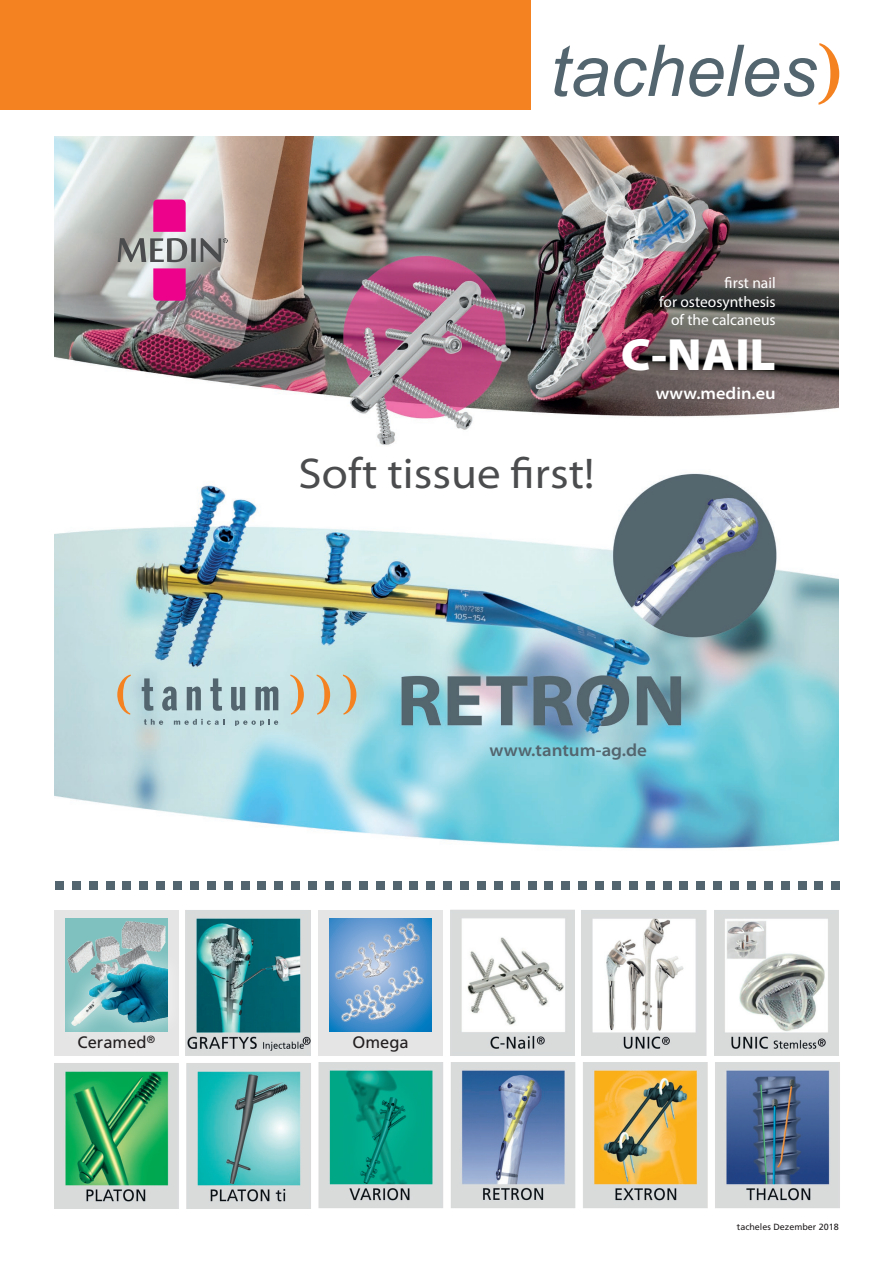
<style>
.page{position:relative;width:893px;height:1263px;background:#fff}
.page>*{position:absolute;margin:0;border:0;box-sizing:border-box;transform-origin:0 0}
.t1{font:italic 71.55px "Arial";color:#53656e}
.t2{font:900 semi-expanded 45.3px "Myriad Pro";color:#fff}
.t3{font:semi-expanded 43.2px "Myriad Pro";color:#4b4c4d}
.t4{font:600 semi-expanded 17.55px "Myriad Pro";color:#53656e}
.t5{font:600 semi-expanded 17.1px "Myriad Pro";color:#fff}
.t6{font:16.65px "Frutiger LT Pro";color:#231f20}
.t7{font:15.45px/18.6px "Myriad Pro";color:#fff;text-align:right}
.t8{font:9px "Frutiger LT Pro";color:#231f20}
.s1{font-family:"Copperplate Gothic Std 31 AB";font-style:normal;color:#f58220}
</style>
<div class="page">
<img style="left:582px;top:910px;width:125px;height:146px">
<div style="left:54px;top:910px;width:124px;height:146px;background:#e6e5e6"></div>
<div style="left:318px;top:910px;width:124px;height:146px;background:#e6e5e6"></div>
<svg style="left:329px;top:918px;width:103px;height:113px"></svg>
<img style="left:329px;top:920px;width:101px;height:75px">
<img style="left:334px;top:963px;width:98px;height:69px">
<div style="left:55px;top:881px;width:8px;height:9px;background:#53656e"></div>
<div style="left:72px;top:881px;width:8px;height:9px;background:#53656e"></div>
<div style="left:89px;top:881px;width:8px;height:9px;background:#53656e"></div>
<div style="left:106px;top:881px;width:8px;height:9px;background:#53656e"></div>
<div style="left:123px;top:881px;width:8px;height:9px;background:#53656e"></div>
<div style="left:140px;top:881px;width:8px;height:9px;background:#53656e"></div>
<div style="left:157px;top:881px;width:8px;height:9px;background:#53656e"></div>
<div style="left:174px;top:881px;width:8px;height:9px;background:#53656e"></div>
<div style="left:190px;top:881px;width:9px;height:9px;background:#53656e"></div>
<div style="left:207px;top:881px;width:8px;height:9px;background:#53656e"></div>
<div style="left:224px;top:881px;width:8px;height:9px;background:#53656e"></div>
<div style="left:241px;top:881px;width:8px;height:9px;background:#53656e"></div>
<div style="left:258px;top:881px;width:8px;height:9px;background:#53656e"></div>
<div style="left:275px;top:881px;width:8px;height:9px;background:#53656e"></div>
<div style="left:292px;top:881px;width:8px;height:9px;background:#53656e"></div>
<div style="left:309px;top:881px;width:8px;height:9px;background:#53656e"></div>
<div style="left:325px;top:881px;width:9px;height:9px;background:#53656e"></div>
<div style="left:342px;top:881px;width:8px;height:9px;background:#53656e"></div>
<div style="left:359px;top:881px;width:8px;height:9px;background:#53656e"></div>
<div style="left:376px;top:881px;width:8px;height:9px;background:#53656e"></div>
<div style="left:393px;top:881px;width:8px;height:9px;background:#53656e"></div>
<div style="left:410px;top:881px;width:8px;height:9px;background:#53656e"></div>
<div style="left:427px;top:881px;width:8px;height:9px;background:#53656e"></div>
<div style="left:444px;top:881px;width:8px;height:9px;background:#53656e"></div>
<div style="left:460px;top:881px;width:9px;height:9px;background:#53656e"></div>
<div style="left:477px;top:881px;width:8px;height:9px;background:#53656e"></div>
<div style="left:494px;top:881px;width:8px;height:9px;background:#53656e"></div>
<div style="left:511px;top:881px;width:8px;height:9px;background:#53656e"></div>
<div style="left:528px;top:881px;width:8px;height:9px;background:#53656e"></div>
<div style="left:545px;top:881px;width:8px;height:9px;background:#53656e"></div>
<div style="left:562px;top:881px;width:8px;height:9px;background:#53656e"></div>
<div style="left:579px;top:881px;width:8px;height:9px;background:#53656e"></div>
<div style="left:595px;top:881px;width:9px;height:9px;background:#53656e"></div>
<div style="left:612px;top:881px;width:8px;height:9px;background:#53656e"></div>
<div style="left:629px;top:881px;width:8px;height:9px;background:#53656e"></div>
<div style="left:646px;top:881px;width:8px;height:9px;background:#53656e"></div>
<div style="left:663px;top:881px;width:8px;height:9px;background:#53656e"></div>
<div style="left:680px;top:881px;width:8px;height:9px;background:#53656e"></div>
<div style="left:697px;top:881px;width:8px;height:9px;background:#53656e"></div>
<div style="left:714px;top:881px;width:8px;height:9px;background:#53656e"></div>
<div style="left:730px;top:881px;width:9px;height:9px;background:#53656e"></div>
<div style="left:747px;top:881px;width:8px;height:9px;background:#53656e"></div>
<div style="left:764px;top:881px;width:8px;height:9px;background:#53656e"></div>
<div style="left:781px;top:881px;width:8px;height:9px;background:#53656e"></div>
<div style="left:798px;top:881px;width:8px;height:9px;background:#53656e"></div>
<div style="left:815px;top:881px;width:8px;height:9px;background:#53656e"></div>
<div style="left:832px;top:881px;width:8px;height:9px;background:#53656e"></div>
<img style="left:54px;top:1062px;width:786px;height:147px">
<img style="left:185px;top:910px;width:126px;height:146px">
<img style="left:450px;top:909px;width:124px;height:147px">
<img style="left:714px;top:910px;width:125px;height:146px">
<img style="left:66px;top:919px;width:102px;height:26px">
<div style="left:54px;top:945px;width:132px;height:98px;background:#fff;opacity:.38"></div>
<img style="left:71px;top:963px;width:97px;height:71px">
<div style="left:0;top:0;width:531px;height:109px;background:#f58220"></div>
<img style="left:54px;top:136px;width:785px;height:713px">
<svg style="left:153px;top:200px;width:33px;height:32px"></svg>
<svg style="left:153px;top:268px;width:33px;height:33px"></svg>
<svg style="left:118px;top:238px;width:110px;height:24px"></svg>
<svg style="left:142px;top:678px;width:11px;height:33px"></svg>
<svg style="left:162px;top:686px;width:15px;height:25px"></svg>
<svg style="left:187px;top:686px;width:14px;height:24px"></svg>
<svg style="left:210px;top:678px;width:12px;height:33px"></svg>
<svg style="left:231px;top:687px;width:14px;height:24px"></svg>
<svg style="left:255px;top:686px;width:23px;height:24px"></svg>
<svg style="left:117px;top:675px;width:14px;height:40px"></svg>
<svg style="left:290px;top:675px;width:14px;height:40px"></svg>
<svg style="left:317px;top:675px;width:13px;height:40px"></svg>
<svg style="left:343px;top:675px;width:13px;height:40px"></svg>
<svg style="left:144px;top:719px;width:19px;height:6px"></svg>
<svg style="left:174px;top:719px;width:50px;height:6px"></svg>
<svg style="left:235px;top:719px;width:43px;height:7px"></svg>
<p class="t1" style="left:550px;top:25px;width:296px">tacheles<span class="s1">)</span></p>
<p class="t7" style="left:659px;top:273px;width:118px">first nail<br>for osteosynthesis of the calcaneus</p>
<p class="t2" style="left:621px;top:329px;width:156px">C-NAIL</p>
<p class="t3" style="left:299px;top:450px;width:297px">Soft tissue first!</p>
<p class="t5" style="left:656px;top:383px;width:121px">www.medin.eu</p>
<p class="t4" style="left:489px;top:741px;width:159px">www.tantum-ag.de</p>
<p class="t6" style="left:78px;top:1032px;width:79px">Ceramed<sup>®</sup></p>
<p class="t6" style="left:352px;top:1032px;width:58px">Omega</p>
<p class="t8" style="left:737px;top:1222px;width:104px">tacheles Dezember 2018</p>
</div>
